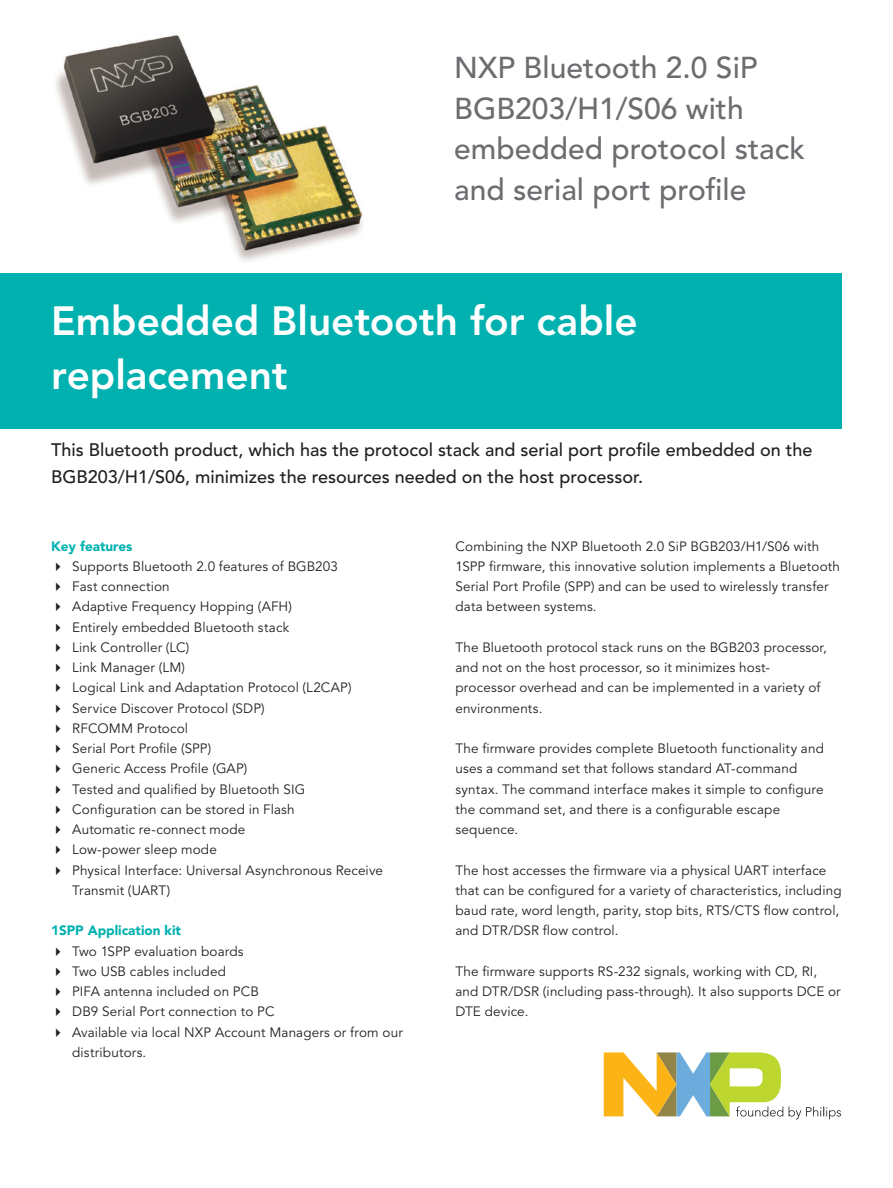
<style>
.page{position:relative;width:893px;height:1188px;background:#fff}
.page>*{position:absolute;margin:0;border:0;box-sizing:border-box;transform-origin:0 0}
.t1{font:800 40.5px/54px "Avenir";color:#fff}
.t2{font:500 30px/40.5px "Avenir";color:#6c6d70}
.t3{font:500 18px/27px "Avenir";color:#231f20}
.t4{font:13.5px/20.2px "Avenir";letter-spacing:.01em;color:#231f20}
.t5{font:900 13.5px "Avenir";color:#00b1b0}
</style>
<div class="page">
<img style="left:23px;top:35px;width:364px;height:239px">
<svg style="left:604px;top:1052px;width:179px;height:65px"></svg>
<svg style="left:789px;top:1107px;width:52px;height:13px"></svg>
<div style="left:0;top:274px;width:842px;height:155px;background:#00b1b0"></div>
<h2 class="t2" style="left:454px;top:48px;width:352px">NXP Bluetooth 2.0 SiP<br>BGB203/H1/S06 with embedded protocol stack and serial port profile</h2>
<h1 class="t1" style="left:51px;top:293px;width:588px">Embedded Bluetooth for cable replacement</h1>
<h1 class="t1" style="left:51px;top:300px;width:169px">Headline</h1>
<h3 class="t3" style="left:51px;top:437px;width:763px">This Bluetooth product, which has the protocol stack and serial port profile embedded on the<br>BGB203/H1/S06, minimizes the resources needed on the host processor.</h3>
<p class="t5" style="left:51px;top:538px;width:83px">Key features</p>
<p class="t4" style="left:51px;top:556px;width:288px">✔ Supports Bluetooth 2.0 features of BGB203</p>
<p class="t4" style="left:51px;top:577px;width:120px">✔ Fast connection</p>
<p class="t4" style="left:51px;top:597px;width:242px">✔ Adaptive Frequency Hopping (AFH)</p>
<p class="t4" style="left:51px;top:617px;width:240px">✔ Entirely embedded Bluetooth stack</p>
<p class="t4" style="left:51px;top:637px;width:140px">✔ Link Controller (LC)</p>
<p class="t4" style="left:51px;top:658px;width:135px">✔ Link Manager (LM)</p>
<p class="t4" style="left:51px;top:678px;width:302px">✔ Logical Link and Adaptation Protocol (L2CAP)</p>
<p class="t4" style="left:51px;top:698px;width:215px">✔ Service Discover Protocol (SDP)</p>
<p class="t4" style="left:51px;top:718px;width:139px">✔ RFCOMM Protocol</p>
<p class="t4" style="left:51px;top:739px;width:162px">✔ Serial Port Profile (SPP)</p>
<p class="t4" style="left:51px;top:759px;width:198px">✔ Generic Access Profile (GAP)</p>
<p class="t4" style="left:51px;top:779px;width:256px">✔ Tested and qualified by Bluetooth SIG</p>
<p class="t4" style="left:51px;top:799px;width:245px">✔ Configuration can be stored in Flash</p>
<p class="t4" style="left:51px;top:820px;width:196px">✔ Automatic re-connect mode</p>
<p class="t4" style="left:51px;top:840px;width:167px">✔ Low-power sleep mode</p>
<p class="t4" style="left:72px;top:860px;width:312px;text-indent:-21px">✔ Physical Interface: Universal Asynchronous Receive<br>Transmit (UART)</p>
<p class="t5" style="left:51px;top:922px;width:132px">1SPP Application kit</p>
<p class="t4" style="left:51px;top:941px;width:194px">✔ Two 1SPP evaluation boards</p>
<p class="t4" style="left:51px;top:961px;width:176px">✔ Two USB cables included</p>
<p class="t4" style="left:51px;top:982px;width:209px">✔ PIFA antenna included on PCB</p>
<p class="t4" style="left:51px;top:1002px;width:225px">✔ DB9 Serial Port connection to PC</p>
<p class="t4" style="left:72px;top:1022px;width:332px;text-indent:-21px">✔ Available via local NXP Account Managers or from our distributors.</p>
<p class="t4" style="left:455px;top:536px;width:386px">Combining the NXP Bluetooth 2.0 SiP BGB203/H1/S06 with 1SPP firmware, this innovative solution implements a Bluetooth Serial Port Profile (SPP) and can be used to wirelessly transfer data between systems.</p>
<p class="t4" style="left:455px;top:637px;width:373px">The Bluetooth protocol stack runs on the BGB203 processor, and not on the host processor, so it minimizes host&shy;processor overhead and can be implemented in a variety of environments.</p>
<p class="t4" style="left:455px;top:739px;width:370px">The firmware provides complete Bluetooth functionality and uses a command set that follows standard AT-command syntax. The command interface makes it simple to configure the command set, and there is a configurable escape sequence.</p>
<p class="t4" style="left:455px;top:860px;width:388px">The host accesses the firmware via a physical UART interface that can be configured for a variety of characteristics, including baud rate, word length, parity, stop bits, RTS/CTS flow control, and DTR/DSR flow control.</p>
<p class="t4" style="left:455px;top:961px;width:387px">The firmware supports RS-232 signals, working with CD, RI, and DTR/DSR (including pass-through). It also supports DCE or<br>DTE device.</p>
</div>
